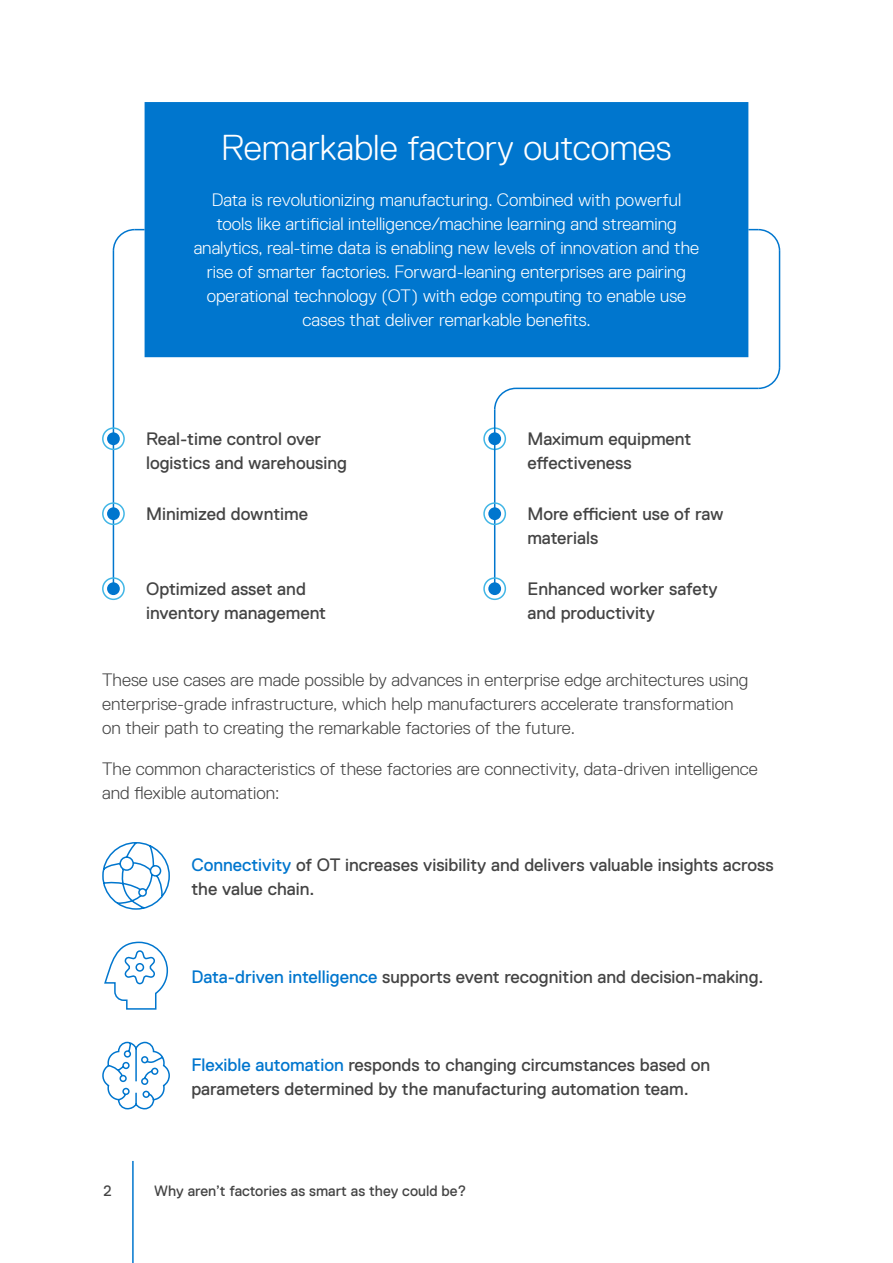
<style>
.page{position:relative;width:893px;height:1263px;background:#fff}
.page>*{position:absolute;margin:0;border:0;box-sizing:border-box;transform-origin:0 0}
.t1{font:300 36px "Dell Replica";color:#fff}
.t2{font:18px/24px "Dell Replica";color:#444}
.t3{font:300 18px/24px "Dell Replica";color:#fff;text-align:center}
.t4{font:300 18px/24px "Dell Replica";color:#444}
.t5{font:15px "Dell Replica";color:#444}
.s1{color:#0076ce}
</style>
<div class="page">
<hr style="left:113px;top:251px;width:1px;height:338px;background:#0076ce">
<svg style="left:112px;top:228px;width:33px;height:24px"></svg>
<div style="left:102px;top:427px;width:23px;height:23px;border:2px solid #41b6e6;border-radius:50%"></div>
<div style="left:483px;top:427px;width:23px;height:23px;border:2px solid #41b6e6;border-radius:50%"></div>
<div style="left:107px;top:432px;width:13px;height:13px;background:#0076ce;border-radius:50%"></div>
<div style="left:488px;top:432px;width:13px;height:13px;background:#0076ce;border-radius:50%"></div>
<hr style="left:494px;top:410px;width:1px;height:179px;background:#0076ce">
<div style="left:102px;top:502px;width:23px;height:23px;border:2px solid #41b6e6;border-radius:50%"></div>
<div style="left:483px;top:502px;width:23px;height:23px;border:2px solid #41b6e6;border-radius:50%"></div>
<div style="left:107px;top:507px;width:13px;height:13px;background:#0076ce;border-radius:50%"></div>
<div style="left:488px;top:507px;width:13px;height:13px;background:#0076ce;border-radius:50%"></div>
<div style="left:102px;top:577px;width:23px;height:23px;border:2px solid #41b6e6;border-radius:50%"></div>
<div style="left:483px;top:577px;width:23px;height:23px;border:2px solid #41b6e6;border-radius:50%"></div>
<div style="left:107px;top:582px;width:13px;height:13px;background:#0076ce;border-radius:50%"></div>
<div style="left:488px;top:582px;width:13px;height:13px;background:#0076ce;border-radius:50%"></div>
<hr style="left:779px;top:251px;width:1px;height:116px;background:#0076ce">
<svg style="left:748px;top:228px;width:33px;height:24px"></svg>
<hr style="left:516px;top:388px;width:242px;height:1px;background:#0076ce">
<svg style="left:494px;top:387px;width:23px;height:24px"></svg>
<svg style="left:757px;top:366px;width:24px;height:24px"></svg>
<div style="left:145px;top:102px;width:603px;height:255px;background:#0076ce;border:2px solid #0076ce"></div>
<svg style="left:102px;top:1041px;width:68px;height:69px"></svg>
<svg style="left:102px;top:842px;width:68px;height:68px"></svg>
<svg style="left:104px;top:941px;width:65px;height:69px"></svg>
<hr style="left:132px;top:1161px;width:2px;height:102px;background:#0076ce">
<p class="t1" style="left:221px;top:128px;width:452px">Remarkable factory outcomes</p>
<p class="t3" style="left:194px;top:188px;width:507px">Data is revolutionizing manufacturing. Combined with powerful tools like artificial intelligence/machine learning and streaming analytics, real-time data is enabling new levels of innovation and the rise of smarter factories. Forward-leaning enterprises are pairing operational technology (OT) with edge computing to enable use cases that deliver remarkable benefits.</p>
<p class="t2" style="left:146px;top:427px;width:203px">Real-time control over logistics and warehousing</p>
<p class="t2" style="left:527px;top:427px;width:165px">Maximum equipment effectiveness</p>
<p class="t2" style="left:146px;top:502px;width:163px">Minimized downtime</p>
<p class="t2" style="left:527px;top:502px;width:198px">More efficient use of raw materials</p>
<p class="t2" style="left:146px;top:577px;width:181px">Optimized asset and inventory management</p>
<p class="t2" style="left:527px;top:577px;width:192px">Enhanced worker safety and productivity</p>
<p class="t4" style="left:102px;top:668px;width:648px">These use cases are made possible by advances in enterprise edge architectures using enterprise-grade infrastructure, which help manufacturers accelerate transformation on their path to creating the remarkable factories of the future.</p>
<p class="t4" style="left:102px;top:757px;width:657px">The common characteristics of these factories are connectivity, data-driven intelligence and flexible automation:</p>
<p class="t2" style="left:191px;top:853px;width:584px"><span class="s1">Connectivity</span> of OT increases visibility and delivers valuable insights across the value chain.</p>
<p class="t2" style="left:191px;top:964px;width:574px"><span class="s1">Data-driven intelligence</span> supports event recognition and decision-making.</p>
<p class="t2" style="left:191px;top:1052px;width:520px"><span class="s1">Flexible automation</span> responds to changing circumstances based on parameters determined by the manufacturing automation team.</p>
<p class="t5" style="left:103px;top:1182px;width:10px">2</p>
<p class="t5" style="left:154px;top:1182px;width:314px">Why aren’t factories as smart as they could be?</p>
</div>
